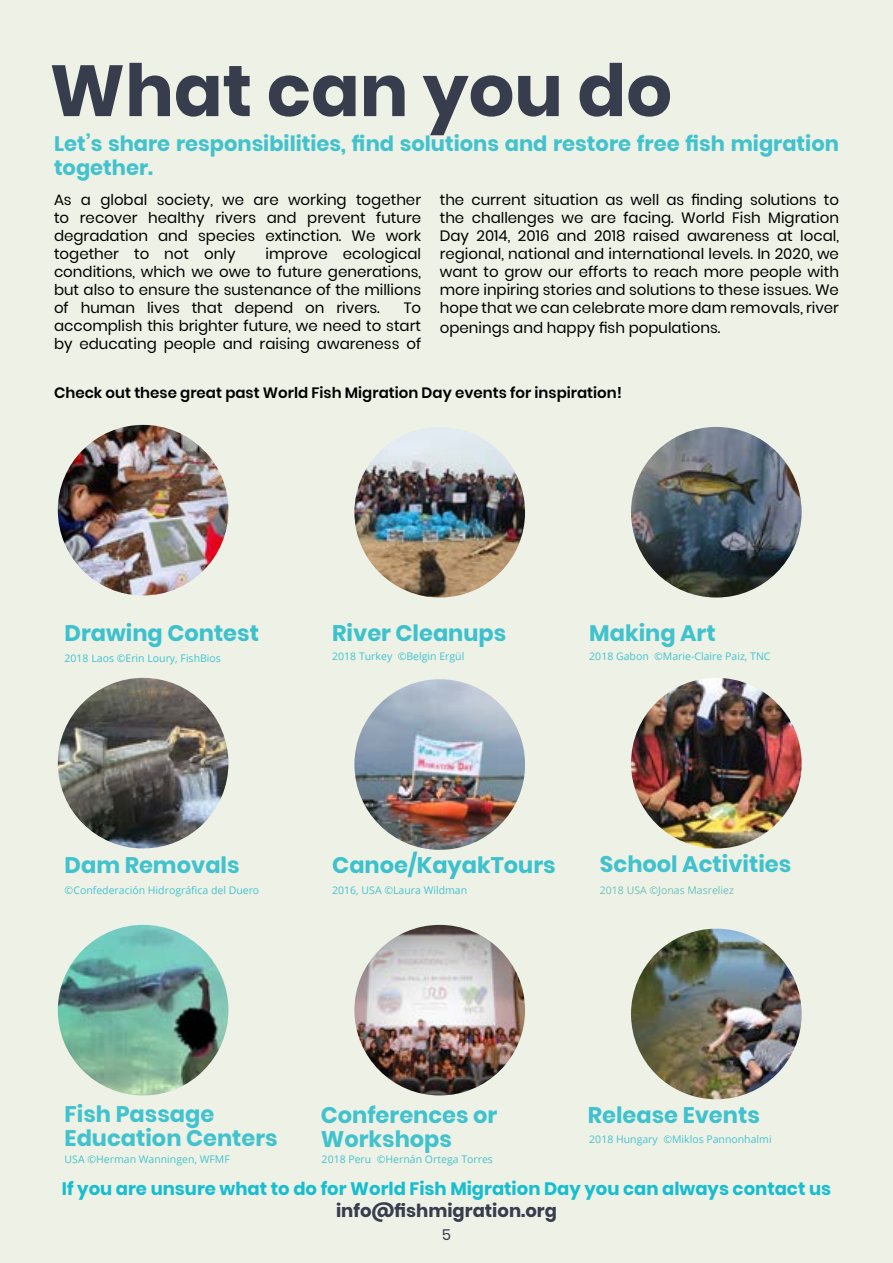
<style>
.page{position:relative;width:893px;height:1263px;background:#eef2e6}
.page>*{position:absolute;margin:0;border:0;box-sizing:border-box;transform-origin:0 0}
.t1{font:700 72px "Poppins";color:#373d4d}
.t2{font:700 22.5px/24px "Poppins";color:#42c2cd}
.t3{font:700 22.5px "Poppins";color:#3cc1cd}
.t4{font:700 22.5px "Poppins";color:#3fc2ce}
.t5{font:700 21px/24px "Poppins";color:#42c2cd}
.t6{font:700 18px "Poppins";color:#16becf}
.t7{font:700 18px "Poppins";color:#373d4d}
.t8{font:15px/18px "Poppins";color:#000;text-align:justify}
.t9{font:600 15px "Poppins";color:#000}
.t10{font:15px "Poppins";color:#373c4c}
.t11{font:10.5px "Open Sans";color:#44c2ce}
.t12{font:10.5px "Open Sans";color:#3fc2ce}
.t13{font:10.5px "Open Sans";color:#42c2cd}
.t14{font:10.5px "Open Sans";color:#6dc0bb}
.s1{color:#3fc2ce}
.s2{color:#42c2cd}
</style>
<div class="page">
<img style="left:58px;top:678px;width:170px;height:170px;border-radius:85px">
<img style="left:58px;top:425px;width:170px;height:170px;border-radius:85px">
<img style="left:354px;top:427px;width:171px;height:170px;border-radius:85px">
<img style="left:354px;top:679px;width:171px;height:171px;border-radius:85px">
<img style="left:354px;top:925px;width:171px;height:170px;border-radius:85px">
<img style="left:631px;top:678px;width:171px;height:170px;border-radius:85px">
<img style="left:631px;top:929px;width:171px;height:170px;border-radius:85px">
<img style="left:631px;top:427px;width:171px;height:170px;border-radius:85px">
<img style="left:58px;top:925px;width:170px;height:170px;border-radius:85px">
<h1 class="t1" style="left:50px;top:49px;width:624px">What can you do</h1>
<h3 class="t5" style="left:54px;top:132px;width:786px">Let’s share responsibilities, find solutions and restore free fish migration together.</h3>
<p class="t8" style="left:54px;top:191px;width:369px">As a global society, we are working together to recover healthy rivers and prevent future degradation and species extinction. We work together to not only</p>
<p class="t8" style="left:54px;top:245px;width:369px;text-indent:212px">improve ecological conditions, which we owe to future generations, but also to ensure the sustenance of the millions of human lives that depend on rivers.</p>
<p class="t8" style="left:54px;top:299px;width:369px;text-indent:350px">To accomplish this brighter future, we need to start by educating people and raising awareness of</p>
<p class="t8" style="left:440px;top:191px;width:401px">the current situation as well as finding solutions to the challenges we are facing. World Fish Migration Day 2014, 2016 and 2018 raised awareness at local, regional, national and international levels. In 2020, we want to grow our efforts to reach more people with more inpiring stories and solutions to these issues. We hope that we can celebrate more dam removals, river</p>
<p class="t8" style="left:440px;top:319px;width:282px">openings and happy fish populations.</p>
<p class="t9" style="left:54px;top:384px;width:570px">Check out these great past World Fish Migration Day events for inspiration!</p>
<h2 class="t3" style="left:65px;top:620px;width:196px">Drawing Contest</h2>
<p class="t12" style="left:65px;top:651px;width:158px">2018 Laos ©Erin Loury, FishBios</p>
<h2 class="t3" style="left:332px;top:620px;width:176px">River Cleanups</h2>
<h2 class="t2" style="left:589px;top:621px;width:128px">Making <span class="s1">Art</span></h2>
<p class="t12" style="left:332px;top:649px;width:134px">2018 Turkey ©Belgin Ergül</p>
<p class="t13" style="left:589px;top:649px;width:183px">2018 Gabon ©Marie-Claire Paiz, TNC</p>
<h2 class="t2" style="left:65px;top:854px;width:176px">Dam Removals</h2>
<p class="t11" style="left:65px;top:883px;width:196px">©Confederación Hidrográfica del Duero</p>
<h2 class="t3" style="left:332px;top:852px;width:225px">Canoe/KayakTours</h2>
<h2 class="t4" style="left:600px;top:851px;width:193px"><span class="s2">School</span> Activities</h2>
<p class="t11" style="left:332px;top:883px;width:136px">2016, USA ©Laura Wildman</p>
<p class="t14" style="left:600px;top:883px;width:136px">2018 USA ©Jonas Masreliez</p>
<h2 class="t2" style="left:65px;top:1102px;width:215px">Fish Passage<br>Education Centers</h2>
<h2 class="t2" style="left:321px;top:1103px;width:178px">Conferences or<br>Workshops</h2>
<h2 class="t4" style="left:588px;top:1102px;width:174px">Release Events</h2>
<p class="t11" style="left:589px;top:1132px;width:184px">2018 Hungary ©Miklos Pannonhalmi</p>
<p class="t11" style="left:65px;top:1152px;width:167px">USA ©Herman Wanningen, WFMF</p>
<p class="t11" style="left:322px;top:1152px;width:173px">2018 Peru ©Hernán Ortega Torres</p>
<p class="t6" style="left:62px;top:1179px;width:771px">If you are unsure what to do for World Fish Migration Day you can always contact us</p>
<p class="t7" style="left:336px;top:1200px;width:222px">info@fishmigration.org</p>
<p class="t10" style="left:442px;top:1226px;width:11px">5</p>
</div>
